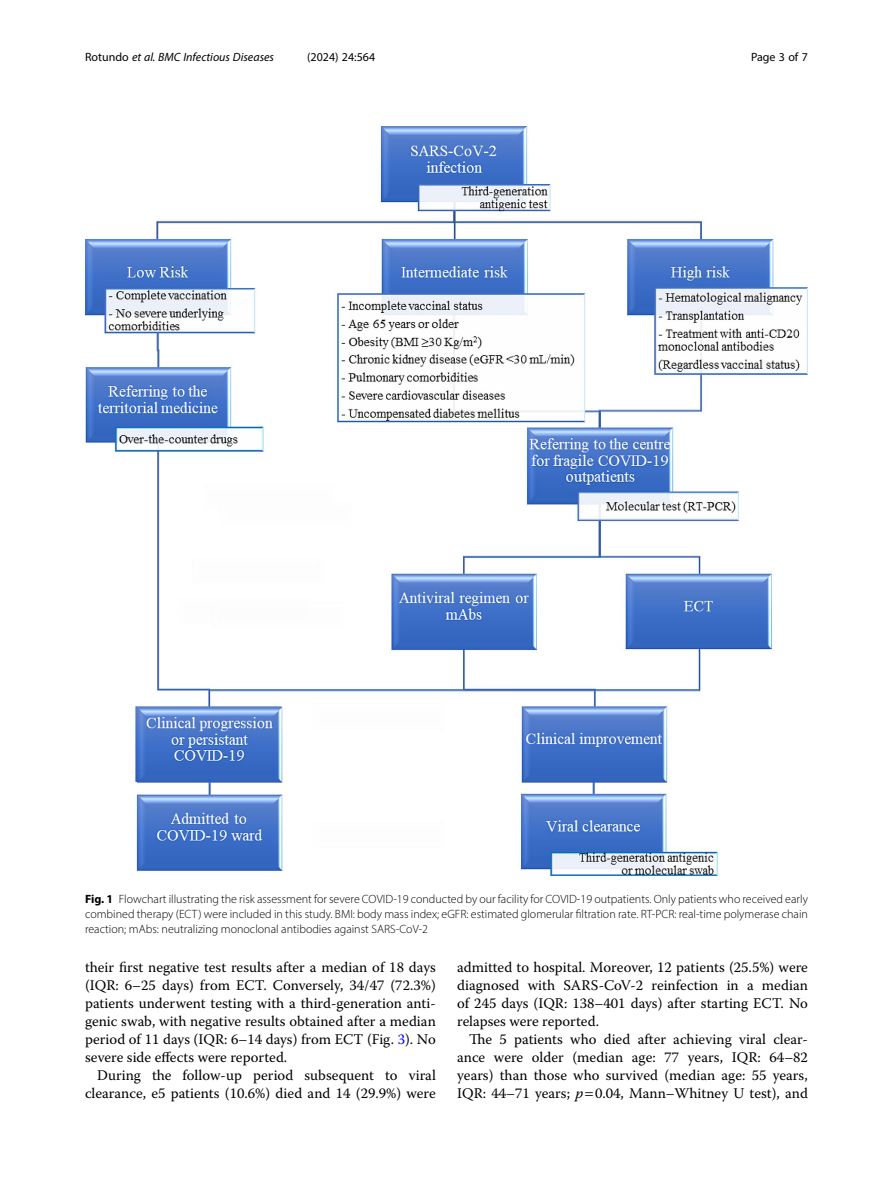
<style>
.page{position:relative;width:893px;height:1191px;background:#fff}
.page>*{position:absolute;margin:0;border:0;box-sizing:border-box;transform-origin:0 0}
.Body_Text_Indent{font:14.7px/18px "Warnock Pro";color:#000;text-align:justify}
.Figure_Caption{font:300 12px/15px "Myriad Pro";color:#000;text-align:justify}
.t1{font:italic 12px "Myriad Pro";color:#000}
.t2{font:12px "Myriad Pro";color:#000}
.s1{font-style:normal}
.s2{font-weight:700}
.s3{color:#00f}
.s4{font-style:italic}
</style>
<div class="page">
<img style="left:85px;top:126px;width:723px;height:750px">
<p class="t1" style="left:85px;top:50px;width:191px"><span class="s1">Rotundo</span> et al. BMC Infectious Diseases</p>
<p class="t2" style="left:307px;top:50px;width:70px">(2024) 24:564</p>
<p class="t2" style="left:751px;top:50px;width:58px">Page 3 of 7</p>
<p class="Figure_Caption" style="left:85px;top:891px;width:724px"><span class="s2">Fig. 1</span> Flowchart illustrating the risk assessment for severe COVID-19 conducted by our facility for COVID-19 outpatients. Only patients who received early combined therapy (ECT) were included in this study. BMI: body mass index; eGFR: estimated glomerular filtration rate. RT-PCR: real-time polymerase chain reaction; mAbs: neutralizing monoclonal antibodies against SARS-CoV-2</p>
<p class="Body_Text_Indent" style="left:85px;top:958px;width:352px">their first negative test results after a median of 18 days (IQR: 6–25 days) from ECT. Conversely, 34/47 (72.3%) patients underwent testing with a third-generation anti&shy;genic swab, with negative results obtained after a median period of 11 days (IQR: 6–14 days) from ECT (Fig. <span class="s3">3</span>). No severe side effects were reported.</p>
<p class="Body_Text_Indent" style="left:85px;top:1066px;width:352px;text-align:right">During the follow-up period subsequent to viral clearance, e5 patients (10.6%) died and 14 (29.9%) were</p>
<p class="Body_Text_Indent" style="left:457px;top:958px;width:352px">admitted to hospital. Moreover, 12 patients (25.5%) were diagnosed with SARS-CoV-2 reinfection in a median of 245 days (IQR: 138–401 days) after starting ECT. No relapses were reported.</p>
<p class="Body_Text_Indent" style="left:457px;top:1030px;width:352px;text-indent:12px">The 5 patients who died after achieving viral clear&shy;ance were older (median age: 77 years, IQR: 64–82 years) than those who survived (median age: 55 years, IQR: 44–71 years; <span class="s4">p</span> 0.04, Mann–Whitney U test), and</p>
</div>
